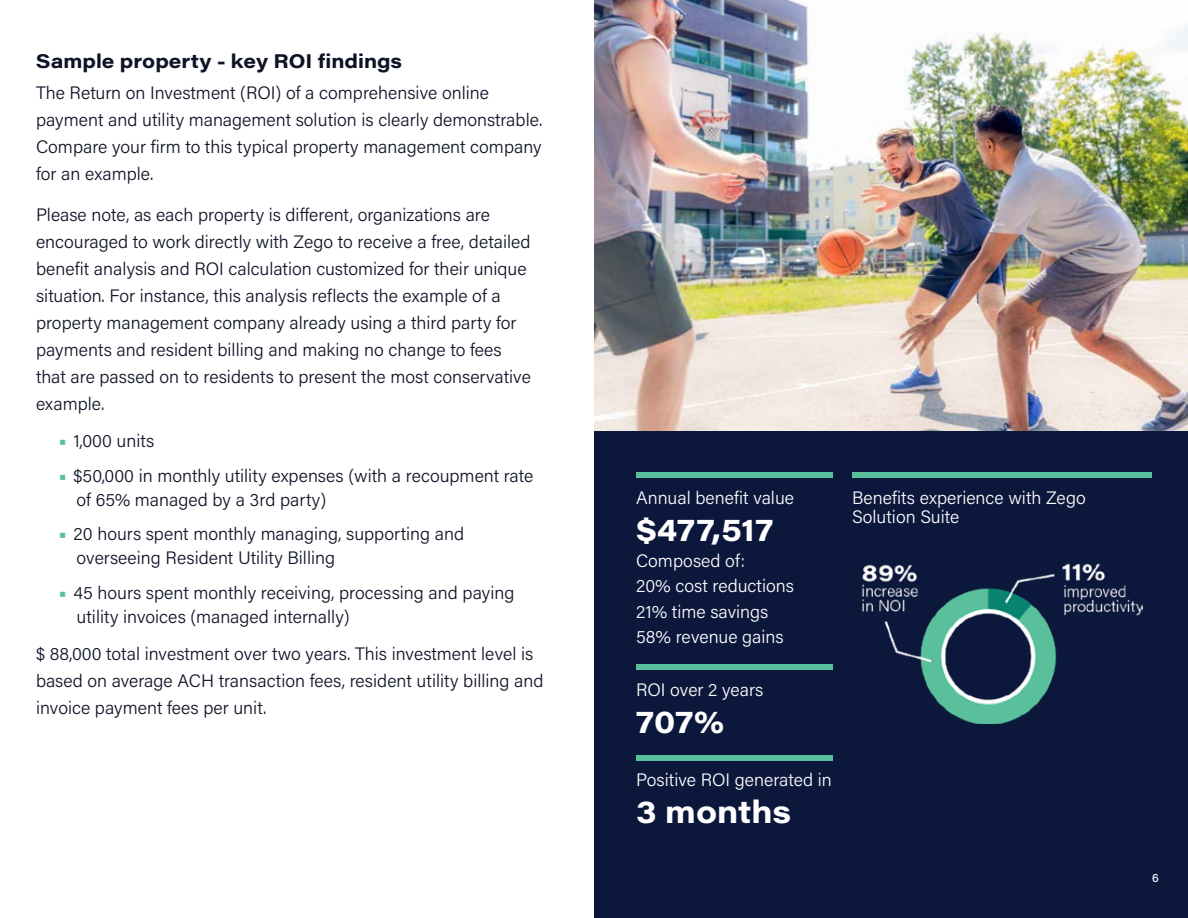
<style>
.page{position:relative;width:1188px;height:918px;background:#fff}
.page>*{position:absolute;margin:0;border:0;box-sizing:border-box;transform-origin:0 0}
.t1{font:700 31.5px "Acumin Pro Wide";color:#fff}
.t2{font:700 19.5px "Acumin Pro Wide";color:#0e1326}
.t3{font:300 18px/27px "Acumin Pro";color:#0e1326}
.t4{font:300 18px/25.5px "Acumin Pro";color:#fff}
.t5{font:500 12px "Acumin Pro";color:#fff}
.s1{font-family:"Acumin Pro Wide";font-weight:700;color:#59c09b}
</style>
<div class="page">
<div style="left:594px;top:430px;width:594px;height:488px;background:#0c173c"></div>
<img style="left:594px;top:0;width:594px;height:430px">
<img style="left:862px;top:563px;width:281px;height:160px">
<div style="left:852px;top:472px;width:300px;height:6px;background:#59c09b"></div>
<div style="left:636px;top:472px;width:196px;height:6px;background:#59c09b"></div>
<div style="left:636px;top:664px;width:196px;height:6px;background:#59c09b"></div>
<div style="left:636px;top:755px;width:196px;height:5px;background:#59c09b"></div>
<p class="t2" style="left:36px;top:47px;width:368px">Sample property - key ROI findings</p>
<p class="t3" style="left:36px;top:79px;width:508px">The Return on Investment (ROI) of a comprehensive online payment and utility management solution is clearly demonstrable.<br>Compare your firm to this typical property management company for an example.</p>
<p class="t3" style="left:36px;top:200px;width:496px">Please note, as each property is different, organizations are encouraged to work directly with Zego to receive a free, detailed benefit analysis and ROI calculation customized for their unique situation. For instance, this analysis reflects the example of a property management company already using a third party for payments and resident billing and making no change to fees that are passed on to residents to present the most conservative example.</p>
<p class="t3" style="left:58px;top:427px;width:97px"><span class="s1">•</span> 1,000 units</p>
<p class="t3" style="left:76px;top:463px;width:458px;line-height:24px;text-indent:-18px"><span class="s1">•</span> $50,000 in monthly utility expenses (with a recoupment rate of 65% managed by a 3rd party)</p>
<p class="t3" style="left:76px;top:521px;width:389px;line-height:24px;text-indent:-18px"><span class="s1">•</span> 20 hours spent monthly managing, supporting and overseeing Resident Utility Billing</p>
<p class="t3" style="left:76px;top:580px;width:439px;line-height:24px;text-indent:-18px"><span class="s1">•</span> 45 hours spent monthly receiving, processing and paying utility invoices (managed internally)</p>
<p class="t3" style="left:36px;top:640px;width:509px">$ 88,000 total investment over two years. This investment level is based on average ACH transaction fees, resident utility billing and invoice payment fees per unit.</p>
<p class="t4" style="left:636px;top:484px;width:160px">Annual benefit value</p>
<h1 class="t1" style="left:636px;top:507px;width:139px">$477,517</h1>
<p class="t4" style="left:636px;top:547px;width:159px">Composed of:<br>20% cost reductions<br>21% time savings<br>58% revenue gains</p>
<p class="t4" style="left:636px;top:676px;width:129px">ROI over 2 years</p>
<h1 class="t1" style="left:636px;top:699px;width:90px">707%</h1>
<p class="t4" style="left:636px;top:766px;width:197px">Positive ROI generated in</p>
<h1 class="t1" style="left:636px;top:789px;width:157px">3 months</h1>
<p class="t4" style="left:852px;top:487px;width:235px;line-height:19.5px">Benefits experience with Zego<br>Solution Suite</p>
<p class="t5" style="left:1152px;top:869px;width:8px">6</p>
</div>
